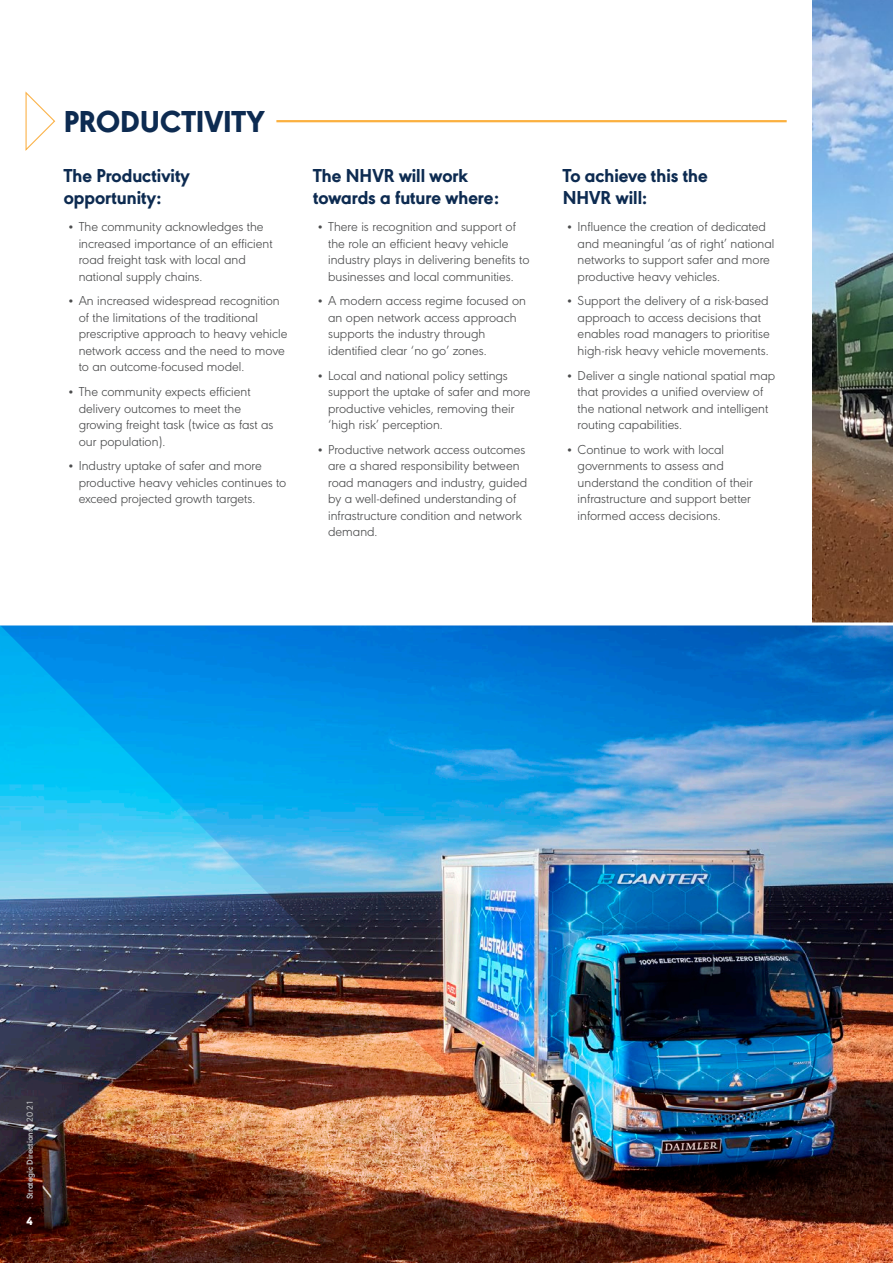
<style>
.page{position:relative;width:893px;height:1263px;background:#fff}
.page>*{position:absolute;margin:0;border:0;box-sizing:border-box;transform-origin:0 0}
.t1{font:800 31.5px "URW Geometric";color:#0d2b51}
.t2{font:800 19.5px/22.5px "URW Geometric";color:#0d2b51}
.t3{font:300 13.5px/16.5px "URW Geometric";color:#4b4c4d}
.No_Grid{font:800 12px "URW Geometric";color:#fff}
.t4{font:700 9px "URW Geometric";color:#bcbdc0}
.s1{font-size:12px}
.s2{font-weight:500}
</style>
<div class="page">
<img style="left:812px;top:0;width:81px;height:622px">
<img style="left:651px;top:625px;width:242px;height:638px">
<img style="left:0;top:625px;width:651px;height:638px">
<svg style="left:25px;top:91px;width:31px;height:60px"></svg>
<hr style="left:276px;top:120px;width:511px;height:2px;background:#fbb03f">
<h1 class="t1" style="left:64px;top:98px;width:202px">PRODUCTIVITY</h1>
<h2 class="t2" style="left:64px;top:162px;width:128px">The Productivity opportunity:</h2>
<p class="t3" style="left:79px;top:217px;width:195px;text-indent:-11px"><span class="s1">•</span> The community acknowledges the increased importance of an efficient road freight task with local and national supply chains.</p>
<p class="t3" style="left:79px;top:292px;width:210px;text-indent:-11px"><span class="s1">•</span> An increased widespread recognition of the limitations of the traditional prescriptive approach to heavy vehicle network access and the need to move to an outcome-focused model.</p>
<p class="t3" style="left:79px;top:382px;width:196px;text-indent:-11px"><span class="s1">•</span> The community expects efficient delivery outcomes to meet the growing freight task (twice as fast as our population).</p>
<p class="t3" style="left:79px;top:457px;width:209px;text-indent:-11px"><span class="s1">•</span> Industry uptake of safer and more productive heavy vehicles continues to exceed projected growth targets.</p>
<h2 class="t2" style="left:313px;top:162px;width:187px">The NHVR will work towards a future where:</h2>
<p class="t3" style="left:328px;top:217px;width:203px;text-indent:-11px"><span class="s1">•</span> There is recognition and support of the role an efficient heavy vehicle industry plays in delivering benefits to businesses and local communities.</p>
<p class="t3" style="left:328px;top:292px;width:199px;text-indent:-11px"><span class="s1">•</span> A modern access regime focused on an open network access approach supports the industry through identified clear ‘no go’ zones.</p>
<p class="t3" style="left:328px;top:366px;width:204px;text-indent:-11px"><span class="s1">•</span> Local and national policy settings support the uptake of safer and more productive vehicles, removing their ‘high risk’ perception.</p>
<p class="t3" style="left:328px;top:440px;width:201px;text-indent:-11px"><span class="s1">•</span> Productive network access outcomes are a shared responsibility between road managers and industry, guided by a well-defined understanding of infrastructure condition and network demand.</p>
<h2 class="t2" style="left:563px;top:162px;width:147px">To achieve this the<br>NHVR will:</h2>
<p class="t3" style="left:578px;top:217px;width:198px;text-indent:-11px"><span class="s1">•</span> Influence the creation of dedicated and meaningful ‘as of right’ national networks to support safer and more productive heavy vehicles.</p>
<p class="t3" style="left:578px;top:292px;width:194px;text-indent:-11px"><span class="s1">•</span> Support the delivery of a risk-based approach to access decisions that enables road managers to prioritise high-risk heavy vehicle movements.</p>
<p class="t3" style="left:578px;top:366px;width:199px;text-indent:-11px"><span class="s1">•</span> Deliver a single national spatial map that provides a unified overview of the national network and intelligent routing capabilities.</p>
<p class="t3" style="left:578px;top:440px;width:177px;text-indent:-11px"><span class="s1">•</span> Continue to work with local governments to assess and understand the condition of their infrastructure and support better informed access decisions.</p>
<p class="t4" style="left:23px;top:1199px;width:99px;rotate:-90deg">Strategic Directions <span class="s2">2021</span></p>
<p class="No_Grid" style="left:27px;top:1212px;width:8px">4</p>
</div>
